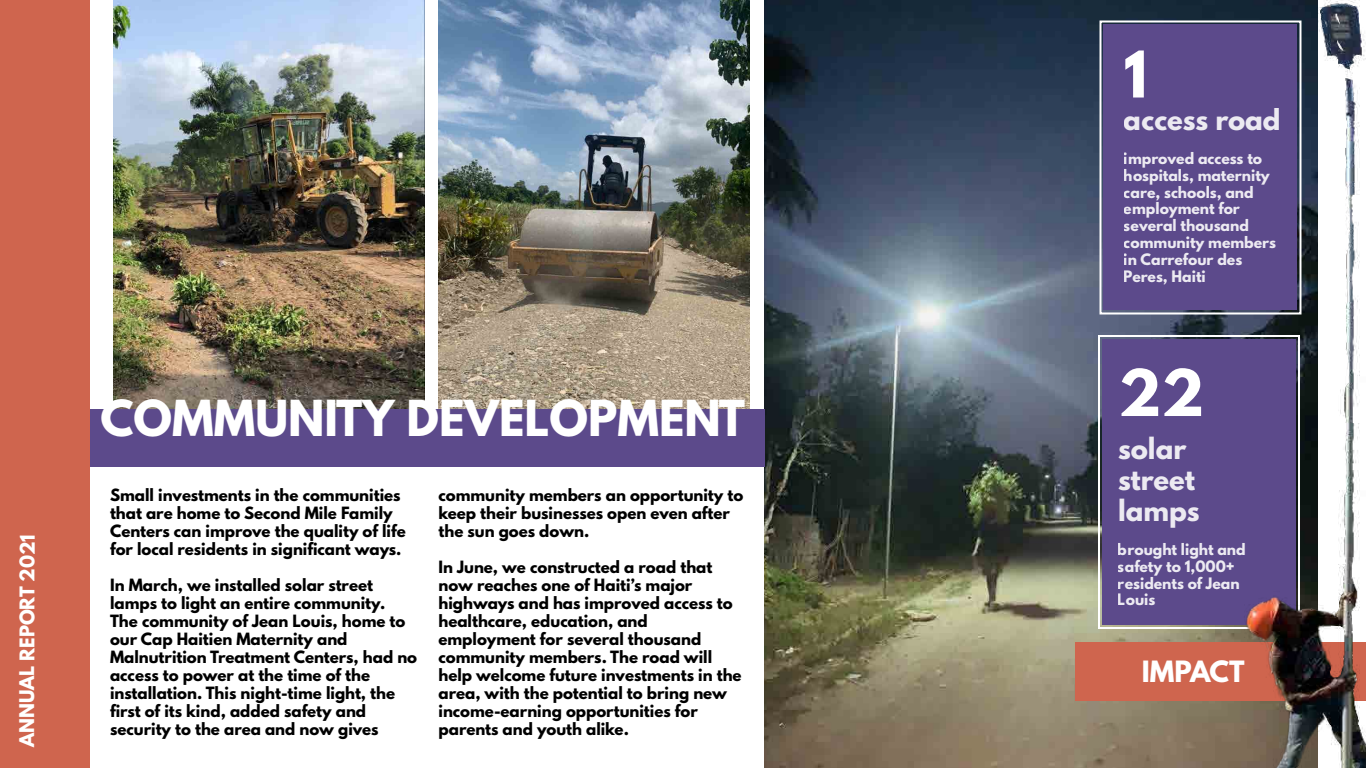
<style>
.page{position:relative;width:1366px;height:768px;background:#fff}
.page>*{position:absolute;margin:0;border:0;box-sizing:border-box;transform-origin:0 0}
.t1{font:700 57px "League Spartan";color:#fff}
.t2{font:700 44px "League Spartan";color:#fff}
.t3{font:700 26px/31.2px "League Spartan";color:#fff}
.t4{font:700 18px "League Spartan";letter-spacing:-.005em;color:#fff}
.t5{font:700 15px/18px "League Spartan";color:#000}
.t6{font:700 14px/16.8px "League Spartan";color:#fff}
</style>
<div class="page">
<img style="left:764px;top:0;width:472px;height:768px">
<div style="left:1075px;top:643px;width:291px;height:58px;background:#cf654e"></div>
<div style="left:1102px;top:339px;width:194px;height:286px;background:#5c4a8b"></div>
<div style="left:1098px;top:335px;width:202px;height:294px;border:2px solid #fff"></div>
<div style="left:1104px;top:24px;width:194px;height:286px;background:#5c4a8b"></div>
<div style="left:1100px;top:20px;width:202px;height:294px;border:2px solid #fff"></div>
<img style="left:113px;top:0;width:311px;height:409px">
<img style="left:438px;top:0;width:311px;height:409px">
<div style="left:87px;top:409px;width:678px;height:58px;background:#5c4a8b"></div>
<div style="left:0;top:0;width:90px;height:768px;background:#cf654e"></div>
<img style="left:1236px;top:0;width:130px;height:768px">
<p class="t4" style="left:13px;top:747px;width:215px;rotate:-90deg">ANNUAL REPORT 2021</p>
<h2 class="t2" style="left:101px;top:383px;width:646px">COMMUNITY DEVELOPMENT</h2>
<p class="t5" style="left:110px;top:486px;width:297px">Small investments in the communities that are home to Second Mile Family Centers can improve the quality of life for local residents in significant ways.</p>
<p class="t5" style="left:110px;top:576px;width:309px">In March, we installed solar street lamps to light an entire community.<br>The community of Jean Louis, home to our Cap Haitien Maternity and Malnutrition Treatment Centers, had no access to power at the time of the installation. This night-time light, the first of its kind, added safety and security to the area and now gives</p>
<p class="t5" style="left:439px;top:486px;width:306px">community members an opportunity to keep their businesses open even after the sun goes down.</p>
<p class="t5" style="left:439px;top:558px;width:305px">In June, we constructed a road that now reaches one of Haiti’s major highways and has improved access to healthcare, education, and employment for several thousand community members. The road will help welcome future investments in the area, with the potential to bring new income-earning opportunities for parents and youth alike.</p>
<h1 class="t1" style="left:1124px;top:30px;width:25px">1</h1>
<h3 class="t3" style="left:1124px;top:104px;width:158px">access road</h3>
<p class="t6" style="left:1124px;top:150px;width:154px">improved access to hospitals, maternity care, schools, and employment for several thousand community members in Carrefour des<br>Peres, Haiti</p>
<h1 class="t1" style="left:1118px;top:348px;width:87px">22</h1>
<h3 class="t3" style="left:1118px;top:432px;width:83px">solar street lamps</h3>
<p class="t6" style="left:1118px;top:541px;width:129px">brought light and safety to 1,000+ residents of Jean<br>Louis</p>
<h3 class="t3" style="left:1142px;top:656px;width:104px">IMPACT</h3>
</div>
